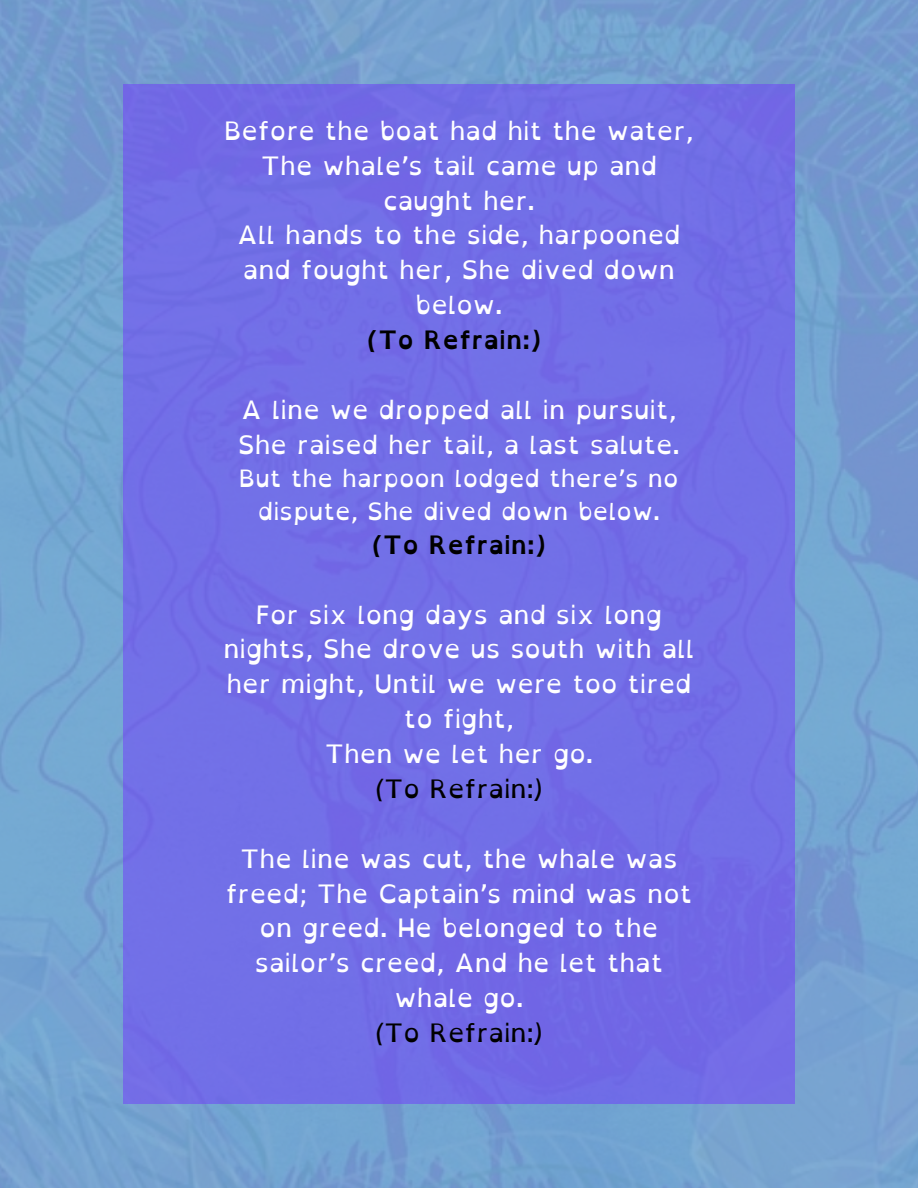
<style>
.page{position:relative;width:918px;height:1188px;background:#fff}
.page>*{position:absolute;margin:0;border:0;box-sizing:border-box;transform-origin:0 0}
.t1{font:25.35px/34.8px "Open Dyslexic";color:#fff;text-align:center}
.t2{font:700 25.35px "Open Dyslexic";color:#000}
.t3{font:23.85px/32.7px "Open Dyslexic";color:#fff;text-align:center}
.s1{font-weight:700;color:#000}
.s2{color:#000}
</style>
<div class="page">
<img style="left:0;top:0;width:918px;height:1188px">
<div style="left:123px;top:84px;width:672px;height:1020px;background:#726fe7"></div>
<h1 class="t1" style="left:224px;top:113px;width:471px">Before the boat had hit the water,<br>The whale’s tail came up and caught her.<br>All hands to the side, harpooned and fought her, She dived down below.<br><span class="s1">(To Refrain:)</span></h1>
<h1 class="t1" style="left:238px;top:392px;width:443px;text-align:left">A line we dropped all in pursuit,<br>She raised her tail, a last salute.</h1>
<h1 class="t3" style="left:239px;top:462px;width:441px">But the harpoon lodged there’s no dispute, She dived down below.</h1>
<h1 class="t2" style="left:372px;top:522px;width:176px">(To Refrain:)</h1>
<h1 class="t1" style="left:223px;top:597px;width:473px">For six long days and six long nights, She drove us south with all her might, Until we were too tired to fight,<br>Then we let her go.<br><span class="s2">(To Refrain:)</span></h1>
<h1 class="t1" style="left:226px;top:841px;width:468px">The line was cut, the whale was freed; The Captain’s mind was not on greed. He belonged to the sailor’s creed, And he let that whale go.<br><span class="s2">(To Refrain:)</span></h1>
</div>
